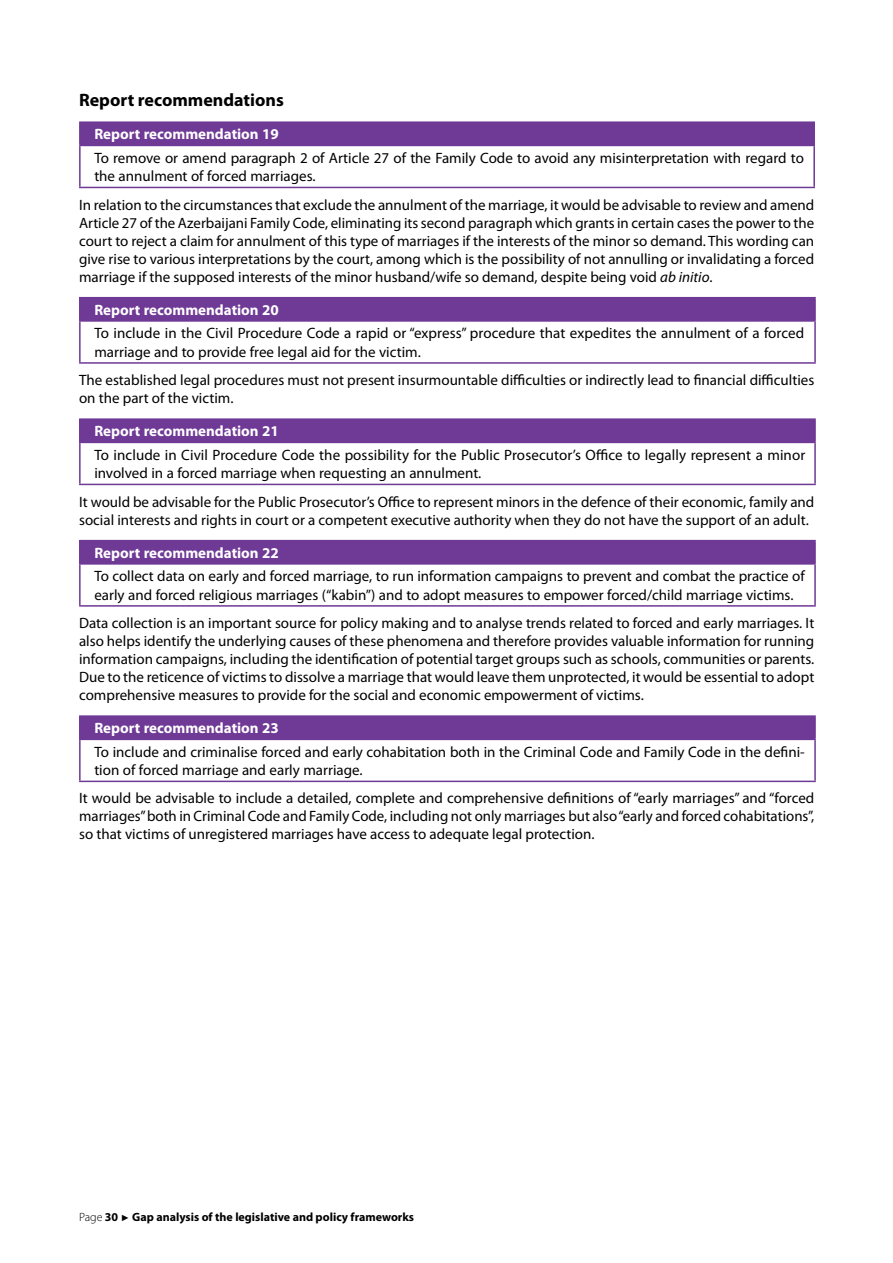
<style>
.page{position:relative;width:893px;height:1263px;background:#fff}
.page>*{position:absolute;margin:0;border:0;box-sizing:border-box;transform-origin:0 0}
.t1{font:700 18px "Myriad Pro";color:#000}
.t2{font:15px/18px "Myriad Pro";color:#000}
.t3{font:700 15px "Myriad Pro";color:#fff}
.t4{font:700 12px "Myriad Pro";color:#000}
.s1{font-style:italic}
.s2{font-weight:300}
.s3{font-family:"Arial";font-weight:400;font-size:9px}
</style>
<div class="page">
<div style="left:80px;top:122px;width:734px;height:23px;background:#6f3996"></div>
<hr style="left:79px;top:121px;width:736px;height:2px;background:#6f3996">
<hr style="left:79px;top:123px;width:2px;height:22px;background:#6f3996">
<hr style="left:813px;top:123px;width:2px;height:22px;background:#6f3996">
<hr style="left:79px;top:145px;width:736px;height:1px;background:#6f3996">
<hr style="left:79px;top:146px;width:2px;height:41px;background:#6f3996">
<hr style="left:813px;top:146px;width:2px;height:41px;background:#6f3996">
<hr style="left:79px;top:187px;width:736px;height:1px;background:#6f3996">
<div style="left:80px;top:298px;width:735px;height:23px;background:#6f3996"></div>
<hr style="left:79px;top:297px;width:737px;height:1px;background:#6f3996">
<hr style="left:79px;top:298px;width:2px;height:22px;background:#6f3996">
<hr style="left:814px;top:298px;width:2px;height:22px;background:#6f3996">
<hr style="left:79px;top:320px;width:737px;height:2px;background:#6f3996">
<hr style="left:79px;top:322px;width:2px;height:40px;background:#6f3996">
<hr style="left:814px;top:322px;width:2px;height:40px;background:#6f3996">
<hr style="left:79px;top:362px;width:737px;height:2px;background:#6f3996">
<div style="left:80px;top:419px;width:735px;height:23px;background:#6f3996"></div>
<hr style="left:79px;top:418px;width:737px;height:2px;background:#6f3996">
<hr style="left:79px;top:420px;width:2px;height:22px;background:#6f3996">
<hr style="left:814px;top:420px;width:2px;height:22px;background:#6f3996">
<hr style="left:79px;top:442px;width:737px;height:1px;background:#6f3996">
<hr style="left:79px;top:443px;width:2px;height:41px;background:#6f3996">
<hr style="left:814px;top:443px;width:2px;height:41px;background:#6f3996">
<hr style="left:79px;top:484px;width:737px;height:1px;background:#6f3996">
<div style="left:80px;top:541px;width:735px;height:23px;background:#6f3996"></div>
<hr style="left:79px;top:540px;width:737px;height:1px;background:#6f3996">
<hr style="left:79px;top:541px;width:2px;height:22px;background:#6f3996">
<hr style="left:814px;top:541px;width:2px;height:22px;background:#6f3996">
<hr style="left:79px;top:563px;width:737px;height:2px;background:#6f3996">
<hr style="left:79px;top:565px;width:2px;height:40px;background:#6f3996">
<hr style="left:814px;top:565px;width:2px;height:40px;background:#6f3996">
<hr style="left:79px;top:605px;width:737px;height:2px;background:#6f3996">
<div style="left:80px;top:716px;width:735px;height:23px;background:#6f3996"></div>
<hr style="left:79px;top:715px;width:737px;height:2px;background:#6f3996">
<hr style="left:79px;top:717px;width:2px;height:22px;background:#6f3996">
<hr style="left:814px;top:717px;width:2px;height:22px;background:#6f3996">
<hr style="left:79px;top:739px;width:737px;height:1px;background:#6f3996">
<hr style="left:79px;top:740px;width:2px;height:41px;background:#6f3996">
<hr style="left:814px;top:740px;width:2px;height:41px;background:#6f3996">
<hr style="left:79px;top:781px;width:737px;height:1px;background:#6f3996">
<p class="t1" style="left:79px;top:88px;width:206px">Report recommendations</p>
<p class="t3" style="left:94px;top:125px;width:186px">Report recommendation 19</p>
<p class="t2" style="left:94px;top:148px;width:711px;line-height:18.8px">To remove or amend paragraph 2 of Article 27 of the Family Code to avoid any misinterpretation with regard to the annulment of forced marriages.</p>
<p class="t2" style="left:79px;top:195px;width:737px;text-align:justify">In relation to the circumstances that exclude the annulment of the marriage, it would be advisable to review and amend Article 27 of the Azerbaijani Family Code, eliminating its second paragraph which grants in certain cases the power to the court to reject a claim for annulment of this type of marriages if the interests of the minor so demand. This wording can give rise to various interpretations by the court, among which is the possibility of not annulling or invalidating a forced marriage if the supposed interests of the minor husband/wife so demand, despite being void <span class="s1">ab initio</span>.</p>
<p class="t3" style="left:94px;top:300px;width:186px">Report recommendation 20</p>
<p class="t2" style="left:94px;top:324px;width:711px;line-height:18.8px">To include in the Civil Procedure Code a rapid or “express” procedure that expedites the annulment of a forced marriage and to provide free legal aid for the victim.</p>
<p class="t2" style="left:79px;top:371px;width:737px">The established legal procedures must not present insurmountable difficulties or indirectly lead to financial difficulties on the part of the victim.</p>
<p class="t3" style="left:94px;top:422px;width:186px">Report recommendation 21</p>
<p class="t2" style="left:94px;top:445px;width:712px;line-height:18.8px">To include in Civil Procedure Code the possibility for the Public Prosecutor’s Office to legally represent a minor involved in a forced marriage when requesting an annulment.</p>
<p class="t2" style="left:79px;top:492px;width:737px">It would be advisable for the Public Prosecutor’s Office to represent minors in the defence of their economic, family and social interests and rights in court or a competent executive authority when they do not have the support of an adult.</p>
<p class="t3" style="left:94px;top:543px;width:186px">Report recommendation 22</p>
<p class="t2" style="left:94px;top:566px;width:712px;line-height:18.8px">To collect data on early and forced marriage, to run information campaigns to prevent and combat the practice of early and forced religious marriages (“kabin”) and to adopt measures to empower forced/child marriage victims.</p>
<p class="t2" style="left:79px;top:614px;width:737px;text-align:justify">Data collection is an important source for policy making and to analyse trends related to forced and early marriages. It also helps identify the underlying causes of these phenomena and therefore provides valuable information for running information campaigns, including the identification of potential target groups such as schools, communities or parents.<br>Due to the reticence of victims to dissolve a marriage that would leave them unprotected, it would be essential to adopt comprehensive measures to provide for the social and economic empowerment of victims.</p>
<p class="t3" style="left:94px;top:718px;width:186px">Report recommendation 23</p>
<p class="t2" style="left:94px;top:742px;width:712px;line-height:18.8px">To include and criminalise forced and early cohabitation both in the Criminal Code and Family Code in the defini&shy;tion of forced marriage and early marriage.</p>
<p class="t2" style="left:79px;top:789px;width:737px;text-align:justify">It would be advisable to include a detailed, complete and comprehensive definitions of “early marriages” and “forced marriages” both in Criminal Code and Family Code, including not only marriages but also “early and forced cohabitations”, so that victims of unregistered marriages have access to adequate legal protection.</p>
<p class="t4" style="left:79px;top:1209px;width:337px"><span class="s2">Page</span> 30 <span class="s3">►</span> Gap analysis of the legislative and policy frameworks</p>
</div>
